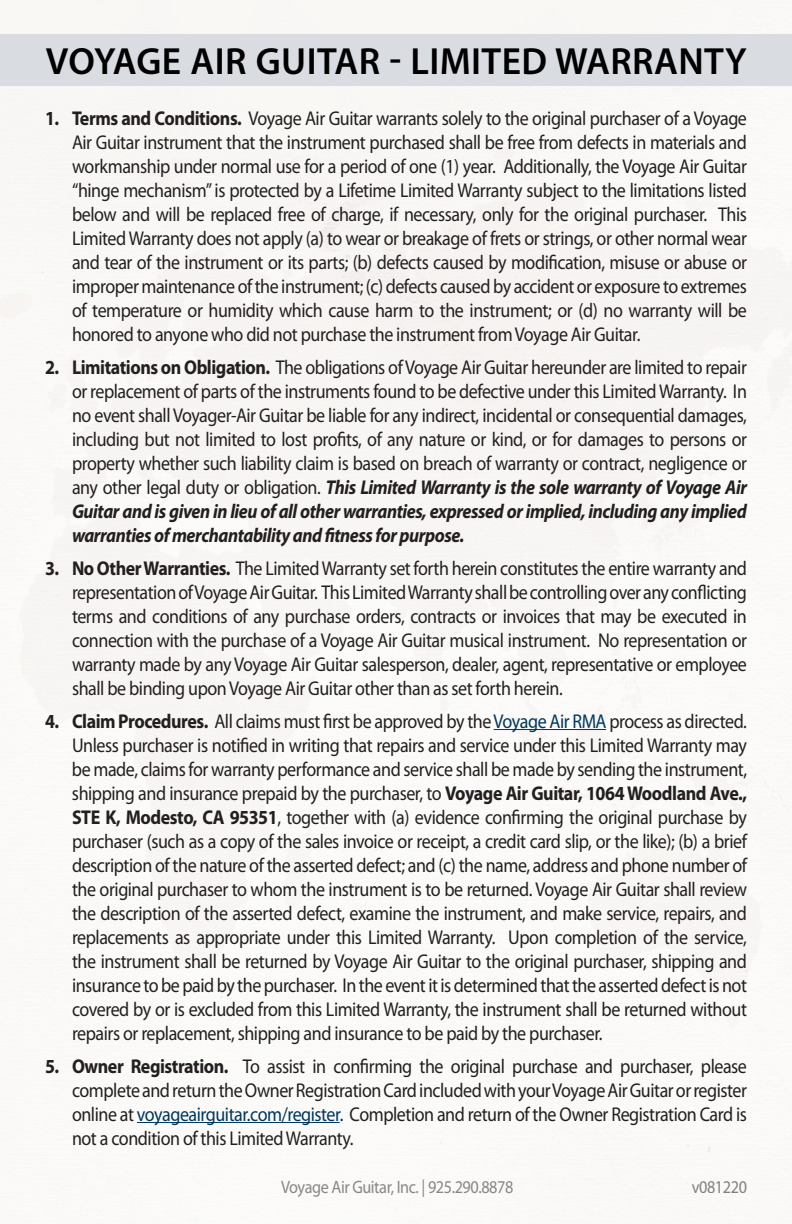
<style>
.page{position:relative;width:792px;height:1224px;background:#fff}
.page>*{position:absolute;margin:0;border:0;box-sizing:border-box;transform-origin:0 0}
.t1{font:600 38px "Myriad Pro";letter-spacing:.01em;color:#000}
.t2{font:20px/24px "Myriad Pro";letter-spacing:-.025em;color:#231f20;text-align:justify;scale:.9 1}
.t3{font:18px "Myriad Pro";letter-spacing:-.025em;color:#231f20;scale:.9 1}
.s1{font-weight:700}
.s2{font-weight:700;font-style:italic}
.s3{color:#00375f}
</style>
<div class="page">
<div style="left:0;top:34px;width:792px;height:52px;background:#d9dce1"></div>
<hr style="left:494px;top:729px;width:112px;height:1px;background:#00375f">
<hr style="left:137px;top:1122px;width:203px;height:1px;background:#00375f">
<h1 class="t1" style="left:46px;top:37px;width:46px">VOYAGE</h1>
<h1 class="t1" style="left:191px;top:37px;width:111px">AIR GUITAR</h1>
<h1 class="t1" style="left:389px;top:37px;width:61px">- LIMITED</h1>
<h1 class="t1" style="left:555px;top:37px;width:55px">WARRANTY</h1>
<p class="t2" style="left:72px;top:106px;width:752px;text-indent:-27px"><span class="s1">1. Terms and Conditions.</span> Voyage Air Guitar warrants solely to the original purchaser of a Voyage Air Guitar instrument that the instrument purchased shall be free from defects in materials and workmanship under normal use for a period of one (1) year. Additionally, the Voyage Air Guitar “hinge mechanism” is protected by a Lifetime Limited Warranty subject to the limitations listed below and will be replaced free of charge, if necessary, only for the original purchaser. This Limited Warranty does not apply (a) to wear or breakage of frets or strings, or other normal wear and tear of the instrument or its parts; (b) defects caused by modification, misuse or abuse or improper maintenance of the instrument; (c) defects caused by accident or exposure to extremes of temperature or humidity which cause harm to the instrument; or (d) no warranty will be honored to anyone who did not purchase the instrument from Voyage Air Guitar.</p>
<p class="t2" style="left:72px;top:355px;width:752px;text-indent:-27px"><span class="s1">2. Limitations on Obligation.</span> The obligations of Voyage Air Guitar hereunder are limited to repair or replacement of parts of the instruments found to be defective under this Limited Warranty. I n no event shall Voyager-Air Guitar be liable for any indirect, incidental or consequential damages, including but not limited to lost profits, of any nature or kind, or for damages to persons or property whether such liability claim is based on breach of warranty or contract, negligence or any other legal duty or obligation. <span class="s2">This Limited Warranty is the sole warranty of Voyage Air Guitar and is given in lieu of all other warranties, expressed or implied, including any implied warranties of merchantability and fitness for purpose.</span></p>
<p class="t2" style="left:72px;top:556px;width:752px;text-indent:-27px"><span class="s1">3. No Other Warranties.</span> The Limited Warranty set forth herein constitutes the entire warranty and representation of Voyage Air Guitar. This Limited Warranty shall be controlling over any conflicting terms and conditions of any purchase orders, contracts or invoices that may be executed in connection with the purchase of a Voyage Air Guitar musical instrument. No representation or warranty made by any Voyage Air Guitar salesperson, dealer, agent, representative or employee shall be binding upon Voyage Air Guitar other than as set forth herein.</p>
<p class="t2" style="left:72px;top:709px;width:752px;text-indent:-27px"><span class="s1">4. Claim Procedures.</span> All claims must first be approved by the <span class="s3">Voyage Air RMA</span> process as directed.<br>Unless purchaser is notified in writing that repairs and service under this Limited Warranty may be made, claims for warranty performance and service shall be made by sending the instrument, shipping and insurance prepaid by the purchaser, to <span class="s1">Voyage Air Guitar, 1064 Woodland Ave., STE K, Modesto, CA 95351</span>, together with (a) evidence confirming the original purchase by purchaser (such as a copy of the sales invoice or receipt, a credit card slip, or the like); (b) a brief description of the nature of the asserted defect; and (c) the name, address and phone number of the original purchaser to whom the instrument is to be returned. Voyage Air Guitar shall review the description of the asserted defect, examine the instrument, and make service, repairs, and replacements as appropriate under this Limited Warranty. Upon completion of the service, the instrument shall be returned by Voyage Air Guitar to the original purchaser, shipping and insurance to be paid by the purchaser. I n the event it is determined that the asserted defect is not covered by or is excluded from this Limited Warranty, the instrument shall be returned without repairs or replacement, shipping and insurance to be paid by the purchaser.</p>
<p class="t2" style="left:72px;top:1054px;width:751px;text-indent:-27px"><span class="s1">5. Owner Registration.</span> To assist in confirming the original purchase and purchaser, please complete and return the Owner Registration Card included with your Voyage Air Guitar or register online at <span class="s3">voyageairguitar.com/register</span>. Completion and return of the Owner Registration Card is not a condition of this Limited Warranty.</p>
<p class="t3" style="left:692px;top:1175px;width:63px">v081220</p>
<p class="t3" style="left:281px;top:1175px;width:260px">Voyage Air Guitar, Inc. | 925.290.8878</p>
</div>
